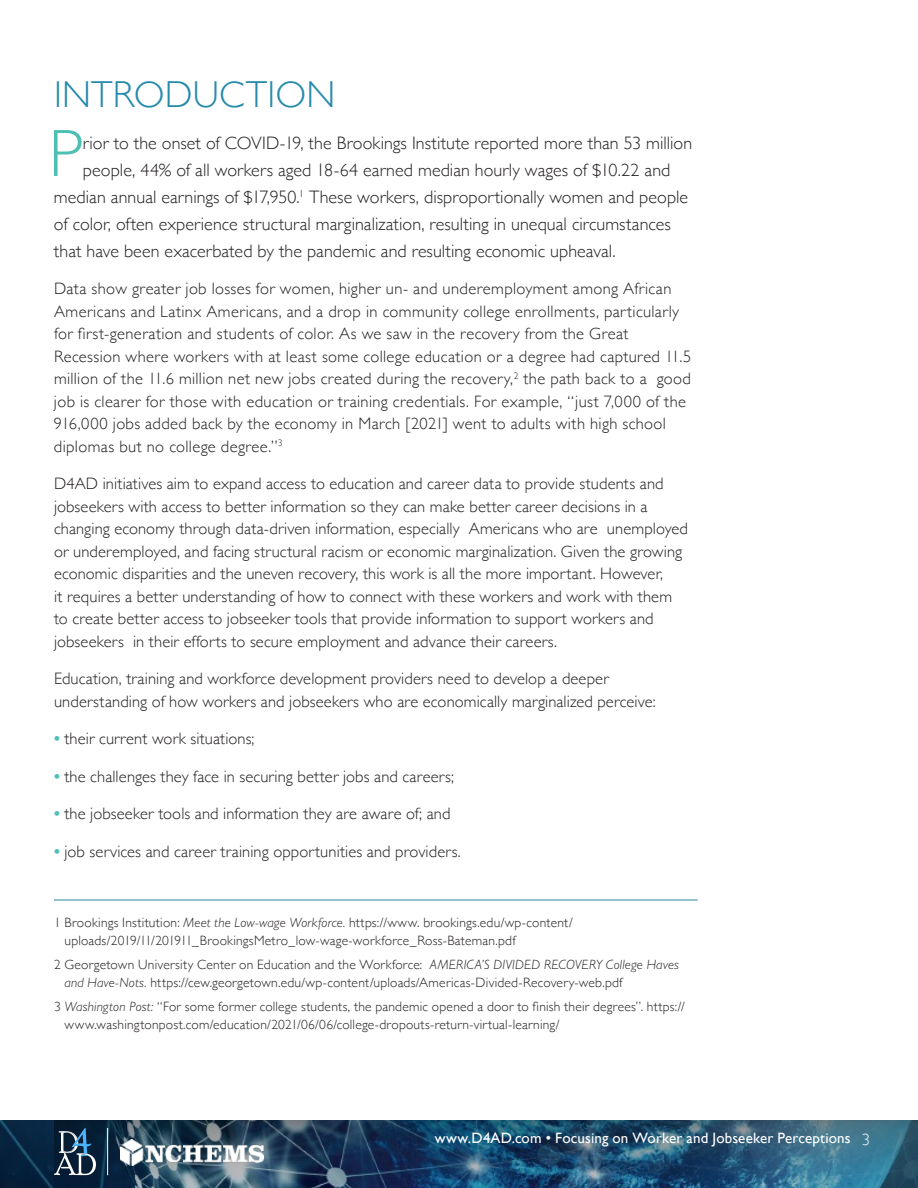
<style>
.page{position:relative;width:918px;height:1188px;background:#fff}
.page>*{position:absolute;margin:0;border:0;box-sizing:border-box;transform-origin:0 0}
.t1{font:300 67.2px "Gill Sans";color:#4dbfb3}
.t2{font:300 37.5px "Gill Sans";letter-spacing:.005em;color:#268aab}
.t3{font:300 18px "Gill Sans";letter-spacing:.005em;color:#231f20}
.t4{font:300 16.5px/22.5px "Gill Sans";letter-spacing:.01em;color:#231f20}
.t5{font:15px "Gill Sans";letter-spacing:.01em;color:#fff}
.t6{font:300 13.5px/18px "Gill Sans";letter-spacing:.015em;color:#231f20}
.s1{font-weight:700;color:#4dbfb3}
.s2{font-style:italic}
.s3{font-weight:300;font-size:16.5px}
</style>
<div class="page">
<img style="left:0;top:1120px;width:54px;height:68px">
<img style="left:54px;top:1120px;width:864px;height:68px">
<svg style="left:54px;top:1128px;width:43px;height:47px;background:#385168"></svg>
<img style="left:121px;top:1140px;width:143px;height:25px">
<hr style="left:107px;top:1128px;width:1px;height:47px;background:#fff">
<hr style="left:54px;top:900px;width:644px;height:1px;background:#2b87a6">
<h2 class="t2" style="left:54px;top:65px;width:283px">INTRODUCTION</h2>
<h1 class="t1" style="left:49px;top:101px;width:36px">P</h1>
<p class="t3" style="left:83px;top:129px;width:611px">rior to the onset of COVID-19, the Brookings Institute reported more than 53 million</p>
<p class="t3" style="left:83px;top:156px;width:589px">people, 44% of all workers aged 18-64 earned median hourly wages of $10.22 and</p>
<p class="t3" style="left:54px;top:183px;width:636px">median annual earnings of $17,950.<sup>1</sup> These workers, disproportionally women and people</p>
<p class="t3" style="left:54px;top:210px;width:618px">of color, often experience structural marginalization, resulting in unequal circumstances</p>
<p class="t3" style="left:54px;top:237px;width:563px">that have been exacerbated by the pandemic and resulting economic upheaval.</p>
<p class="t4" style="left:54px;top:277px;width:639px">Data show greater job losses for women, higher un- and underemployment among African Americans and Latinx Americans, and a drop in community college enrollments, particularly for first-generation and students of color. As we saw in the recovery from the Great Recession where workers with at least some college education or a degree had captured 11.5 million of the 11.6 million net new jobs created during the recovery,<sup>2</sup> the path back to a good job is clearer for those with education or training credentials. For example, “just 7,000 of the 916,000 jobs added back by the economy in March [2021] went to adults with high school diplomas but no college degree.”<sup>3</sup></p>
<p class="t4" style="left:54px;top:472px;width:636px">D4AD initiatives aim to expand access to education and career data to provide students and jobseekers with access to better information so they can make better career decisions in a changing economy through data-driven information, especially Americans who are unemployed or underemployed, and facing structural racism or economic marginalization. Given the growing economic disparities and the uneven recovery, this work is all the more important. However,<br>it requires a better understanding of how to connect with these workers and work with them to create better access to jobseeker tools that provide information to support workers and jobseekers in their efforts to secure employment and advance their careers.</p>
<p class="t4" style="left:54px;top:667px;width:603px">Education, training and workforce development providers need to develop a deeper understanding of how workers and jobseekers who are economically marginalized perceive:</p>
<p class="t4" style="left:54px;top:727px;width:202px"><span class="s1">•</span> their current work situations;</p>
<p class="t4" style="left:54px;top:765px;width:401px"><span class="s1">•</span> the challenges they face in securing better jobs and careers;</p>
<p class="t4" style="left:54px;top:802px;width:398px"><span class="s1">•</span> the jobseeker tools and information they are aware of; and</p>
<p class="t4" style="left:54px;top:840px;width:408px"><span class="s1">•</span> job services and career training opportunities and providers.</p>
<p class="t6" style="left:65px;top:913px;width:510px;text-indent:-11px">1 Brookings Institution: <span class="s2">Meet the Low-wage Workforce.</span> https://www. brookings.edu/wp-content/ uploads/2019/11/201911_BrookingsMetro_low-wage-workforce_Ross-Bateman.pdf</p>
<p class="t6" style="left:65px;top:955px;width:616px;text-indent:-11px">2 Georgetown University Center on Education and the Workforce: <span class="s2">AMERICA’S DIVIDED RECOVERY College Haves and Have-Nots.</span> https://cew.georgetown.edu/wp-content/uploads/Americas-Divided-Recovery-web.pdf</p>
<p class="t6" style="left:65px;top:997px;width:622px;text-indent:-11px">3 <span class="s2">Washington Post:</span> “For some former college students, the pandemic opened a door to finish their degrees”. https:// www.washingtonpost.com/education/2021/06/06/college-dropouts-return-virtual-learning/</p>
<p class="t5" style="left:435px;top:1129px;width:437px">www.D4AD.com • Focusing on Worker and Jobseeker Perceptions <span class="s3">3</span></p>
</div>
